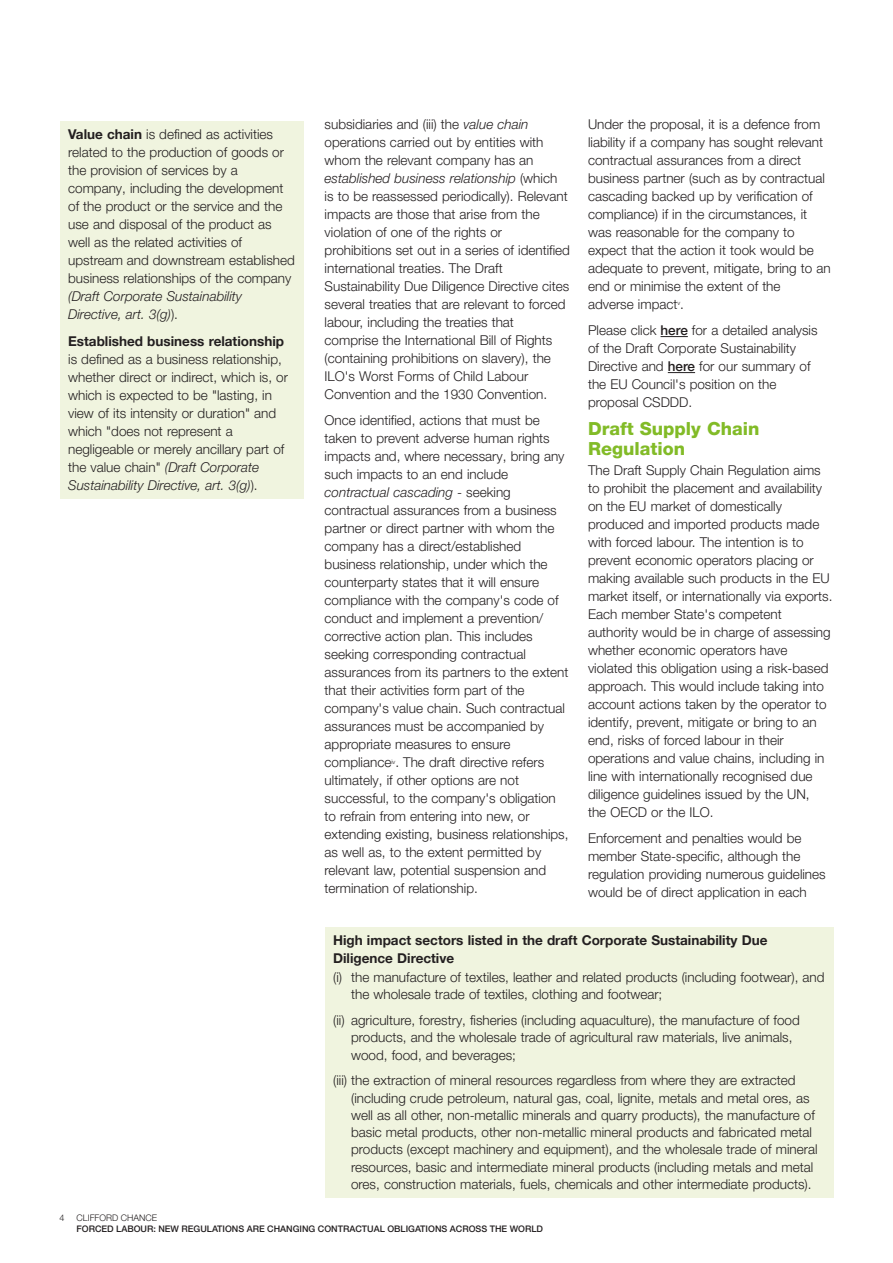
<style>
.page{position:relative;width:893px;height:1263px;background:#fff}
.page>*{position:absolute;margin:0;border:0;box-sizing:border-box;transform-origin:0 0}
._02__Heading_1{font:800 18px/19.5px "Helvetica Neue LT Pro";color:#82bb27}
._06__Body_Text_2MM{font:300 13.5px/18px "Helvetica Neue LT Pro";color:#231f20}
._05__Body_Text_4MM{font:300 13.5px/18px "Helvetica Neue LT Pro";color:#231f20}
._04__Heading_3{font:700 13.5px/17.2px "Helvetica Neue LT Pro";color:#231f20}
.t1{font:500 9px "Helvetica Neue LT Pro";color:#231f20}
.t2{font:300 9px "Helvetica Neue LT Pro";color:#231f20}
.s1{font-weight:700}
.s2{font-style:italic}
.s3{font-weight:500}
</style>
<div class="page">
<svg style="left:661px;top:336px;width:27px;height:1px"></svg>
<svg style="left:668px;top:372px;width:27px;height:1px"></svg>
<div style="left:60px;top:121px;width:243px;height:377px;background:#f0f4df"></div>
<div style="left:325px;top:927px;width:508px;height:270px;background:#f0f4df"></div>
<p class="_06__Body_Text_2MM" style="left:68px;top:125px;width:228px"><span class="s1">Value chain</span> is defined as activities related to the production of goods or the provision of services by a company, including the development of the product or the service and the use and disposal of the product as well as the related activities of upstream and downstream established business relationships of the company <span class="s2">(Draft Corporate Sustainability Directive, art. 3(g)</span>).</p>
<p class="_06__Body_Text_2MM" style="left:68px;top:332px;width:221px"><span class="s1">Established business relationship </span>is defined as a business relationship, whether direct or indirect, which is, or which is expected to be "lasting, in view of its intensity or duration" and which "does not represent a negligeable or merely ancillary part of the value chain" <span class="s2">(Draft Corporate Sustainability Directive, art. 3(g)</span>).</p>
<p class="_06__Body_Text_2MM" style="left:325px;top:115px;width:247px">subsidiaries and (iii) the <span class="s2">value chain </span>operations carried out by entities with whom the relevant company has an <span class="s2">established business relationship</span> (which<br>is to be reassessed periodically). Relevant impacts are those that arise from the violation of one of the rights or prohibitions set out in a series of identified international treaties. The Draft Sustainability Due Diligence Directive cites several treaties that are relevant to forced labour, including the treaties that comprise the International Bill of Rights (containing prohibitions on slavery), the ILO's Worst Forms of Child Labour Convention and the 1930 Convention.</p>
<p class="_06__Body_Text_2MM" style="left:325px;top:411px;width:245px">Once identified, actions that must be taken to prevent adverse human rights impacts and, where necessary, bring any such impacts to an end include <span class="s2">contractual cascading</span> - seeking contractual assurances from a business partner or direct partner with whom the company has a direct/established business relationship, under which the counterparty states that it will ensure compliance with the company's code of conduct and implement a prevention/ corrective action plan. This includes seeking corresponding contractual assurances from its partners to the extent that their activities form part of the company's value chain. Such contractual assurances must be accompanied by appropriate measures to ensure compliance<sup>iv</sup>. The draft directive refers ultimately, if other options are not successful, to the company's obligation to refrain from entering into new, or extending existing, business relationships, as well as, to the extent permitted by relevant law, potential suspension and termination of relationship.</p>
<p class="_06__Body_Text_2MM" style="left:588px;top:115px;width:244px">Under the proposal, it is a defence from liability if a company has sought relevant contractual assurances from a direct business partner (such as by contractual cascading backed up by verification of compliance) if in the circumstances, it was reasonable for the company to expect that the action it took would be adequate to prevent, mitigate, bring to an end or minimise the extent of the<br>adverse impact<sup>v</sup>.</p>
<p class="_05__Body_Text_4MM" style="left:588px;top:321px;width:231px">Please click <span class="s3">here</span> for a detailed analysis of the Draft Corporate Sustainability Directive and <span class="s3">here</span> for our summary of the EU Council's position on the proposal CSDDD.</p>
<p class="_02__Heading_1" style="left:588px;top:419px;width:173px">Draft Supply Chain<br>Regulation</p>
<p class="_06__Body_Text_2MM" style="left:588px;top:461px;width:246px">The Draft Supply Chain Regulation aims to prohibit the placement and availability on the EU market of domestically produced and imported products made with forced labour. The intention is to prevent economic operators placing or making available such products in the EU market itself, or internationally via exports.<br>Each member State's competent authority would be in charge of assessing whether economic operators have violated this obligation using a risk-based approach. This would include taking into account actions taken by the operator to identify, prevent, mitigate or bring to an end, risks of forced labour in their operations and value chains, including in line with internationally recognised due diligence guidelines issued by the UN,<br>the OECD or the ILO.</p>
<p class="_06__Body_Text_2MM" style="left:588px;top:829px;width:239px">Enforcement and penalties would be member State-specific, although the regulation providing numerous guidelines would be of direct application in each</p>
<p class="_04__Heading_3" style="left:333px;top:932px;width:436px">High impact sectors listed in the draft Corporate Sustainability Due<br>Diligence Directive</p>
<p class="_06__Body_Text_2MM" style="left:351px;top:968px;width:475px;line-height:17.2px;text-indent:-18px">(i) the manufacture of textiles, leather and related products (including footwear), and the wholesale trade of textiles, clothing and footwear;</p>
<p class="_06__Body_Text_2MM" style="left:351px;top:1011px;width:450px;line-height:17.2px;text-indent:-18px">(ii) agriculture, forestry, fisheries (including aquaculture), the manufacture of food products, and the wholesale trade of agricultural raw materials, live animals, wood, food, and beverages;</p>
<p class="_06__Body_Text_2MM" style="left:351px;top:1071px;width:468px;line-height:17.2px;text-indent:-18px">(iii) the extraction of mineral resources regardless from where they are extracted (including crude petroleum, natural gas, coal, lignite, metals and metal ores, as well as all other, non-metallic minerals and quarry products), the manufacture of basic metal products, other non-metallic mineral products and fabricated metal products (except machinery and equipment), and the wholesale trade of mineral resources, basic and intermediate mineral products (including metals and metal ores, construction materials, fuels, chemicals and other intermediate products).</p>
<p class="t2" style="left:60px;top:1213px;width:7px">4</p>
<p class="t2" style="left:77px;top:1213px;width:82px">CLIFFORD CHANCE</p>
<p class="t1" style="left:77px;top:1223px;width:468px">FORCED LABOUR: NEW REGULATIONS ARE CHANGING CONTRACTUAL OBLIGATIONS ACROSS THE WORLD</p>
</div>
